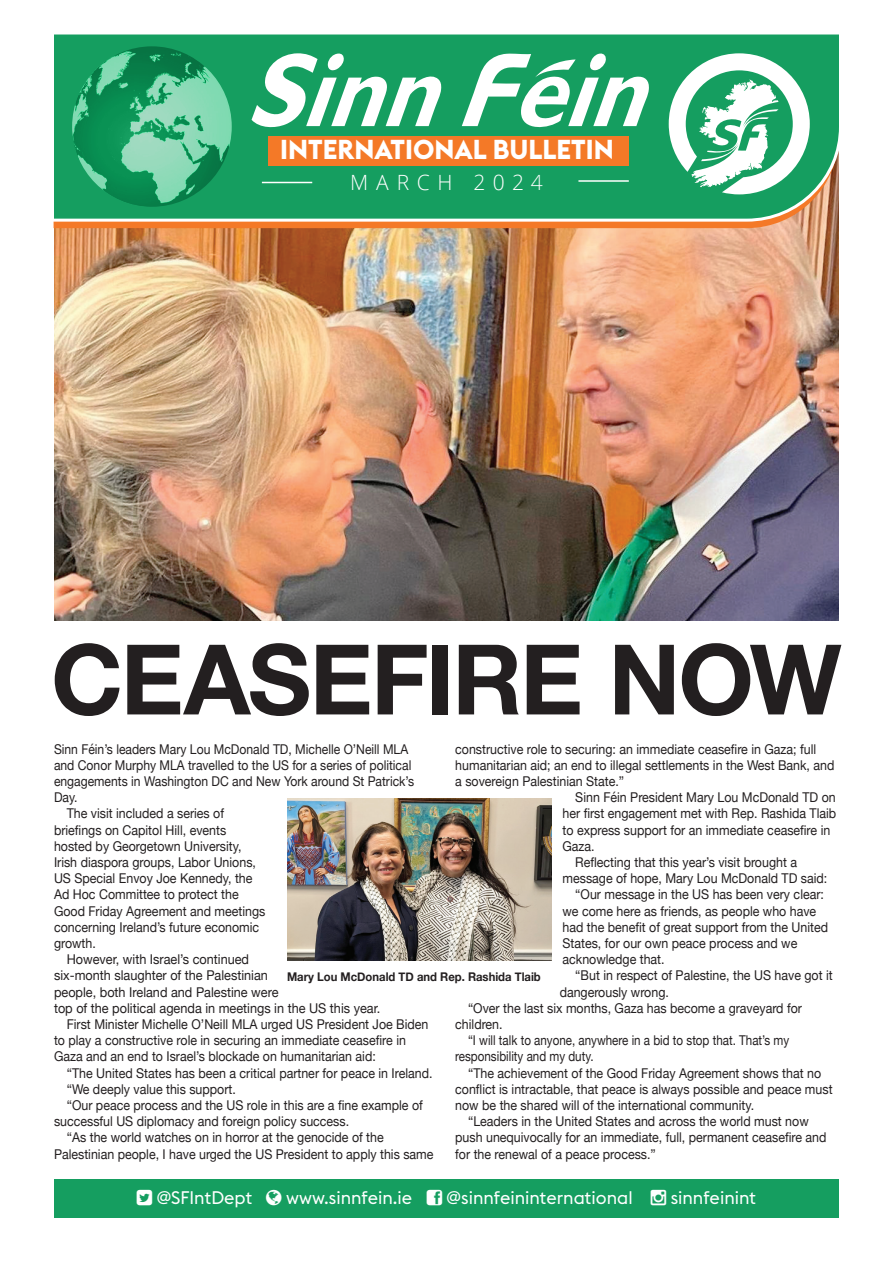
<style>
.page{position:relative;width:893px;height:1263px;background:#fff}
.page>*{position:absolute;margin:0;border:0;box-sizing:border-box;transform-origin:0 0}
.t1{font:700 97.5px "Helvetica Neue";letter-spacing:-.025em;color:#231f20}
.t2{font:700 27px "Euclid Flex";color:#fff}
.t3{font:300 21px "Open Sans";letter-spacing:.36em;color:#fff}
.t4{font:18px "Euclid Flex";color:#fff}
.t5{font:13.5px "Helvetica Neue";color:#231f20;scale:.92 1}
.t6{font:13.5px "Helvetica Neue";color:#231f20;scale:.9 1}
.t7{font:13.5px "Helvetica Neue";color:#231f20;scale:.94 1}
.t8{font:13.5px "Helvetica Neue";color:#231f20;scale:.86 1}
.t9{font:700 12px "Helvetica Neue";color:#231f20;scale:.94 1}
</style>
<div class="page">
<img style="left:54px;top:228px;width:784px;height:393px">
<svg style="left:54px;top:223px;width:784px;height:5px;background:#f17c2f"></svg>
<svg style="left:53px;top:34px;width:786px;height:189px;background:#29a166"></svg>
<svg style="left:252px;top:53px;width:190px;height:76px"></svg>
<svg style="left:462px;top:53px;width:188px;height:79px"></svg>
<hr style="left:262px;top:182px;width:50px;height:1px;background:#fff">
<hr style="left:578px;top:180px;width:51px;height:2px;background:#fff">
<div style="left:54px;top:1179px;width:785px;height:38px;background:#159e60"></div>
<div style="left:268px;top:136px;width:361px;height:29px;background:#f47927"></div>
<img style="left:72px;top:46px;width:160px;height:161px;border-radius:80px">
<svg style="left:669px;top:53px;width:141px;height:141px"></svg>
<img style="left:287px;top:799px;width:264px;height:161px">
<h2 class="t2" style="left:280px;top:134px;width:335px">INTERNATIONAL BULLETIN</h2>
<h3 class="t3" style="left:350px;top:168px;width:194px">MARCH 2024</h3>
<h1 class="t1" style="left:51px;top:603px;width:792px">CEASEFIRE NOW</h1>
<p class="t6" style="left:54px;top:739px;width:395px">Sinn Féin’s leaders Mary Lou McDonald TD, Michelle O’Neill MLA</p>
<p class="t6" style="left:54px;top:755px;width:399px">and Conor Murphy MLA travelled to the US for a series of political</p>
<p class="t6" style="left:54px;top:771px;width:402px">engagements in Washington DC and New York around St Patrick’s</p>
<p class="t6" style="left:54px;top:787px;width:28px">Day.</p>
<p class="t5" style="left:67px;top:804px;width:173px">The visit included a series of</p>
<p class="t5" style="left:54px;top:820px;width:189px">briefings on Capitol Hill, events</p>
<p class="t5" style="left:54px;top:836px;width:205px">hosted by Georgetown University,</p>
<p class="t5" style="left:54px;top:852px;width:221px">Irish diaspora groups, Labor Unions,</p>
<p class="t5" style="left:54px;top:868px;width:217px">US Special Envoy Joe Kennedy, the</p>
<p class="t5" style="left:54px;top:885px;width:202px">Ad Hoc Committee to protect the</p>
<p class="t5" style="left:54px;top:901px;width:231px">Good Friday Agreement and meetings</p>
<p class="t5" style="left:54px;top:917px;width:225px">concerning Ireland’s future economic</p>
<p class="t5" style="left:54px;top:933px;width:47px">growth.</p>
<p class="t7" style="left:67px;top:949px;width:195px">However, with Israel’s continued</p>
<p class="t7" style="left:54px;top:966px;width:229px">six-month slaughter of the Palestinian</p>
<p class="t7" style="left:54px;top:982px;width:240px">people, both Ireland and Palestine were</p>
<p class="t7" style="left:54px;top:998px;width:349px">top of the political agenda in meetings in the US this year.</p>
<p class="t5" style="left:67px;top:1014px;width:395px">First Minister Michelle O’Neill MLA urged US President Joe Biden</p>
<p class="t5" style="left:54px;top:1030px;width:384px">to play a constructive role in securing an immediate ceasefire in</p>
<p class="t5" style="left:54px;top:1047px;width:351px">Gaza and an end to Israel’s blockade on humanitarian aid:</p>
<p class="t5" style="left:67px;top:1063px;width:399px">“The United States has been a critical partner for peace in Ireland.</p>
<p class="t5" style="left:67px;top:1079px;width:185px">“We deeply value this support.</p>
<p class="t5" style="left:67px;top:1095px;width:389px">“Our peace process and the US role in this are a fine example of</p>
<p class="t5" style="left:54px;top:1111px;width:322px">successful US diplomacy and foreign policy success.</p>
<p class="t5" style="left:67px;top:1128px;width:346px">“As the world watches on in horror at the genocide of the</p>
<p class="t5" style="left:54px;top:1144px;width:414px">Palestinian people, I have urged the US President to apply this same</p>
<p class="t5" style="left:455px;top:739px;width:394px">constructive role to securing: an immediate ceasefire in Gaza; full</p>
<p class="t5" style="left:455px;top:755px;width:414px">humanitarian aid; an end to illegal settlements in the West Bank, and</p>
<p class="t5" style="left:455px;top:771px;width:185px">a sovereign Palestinian State.”</p>
<p class="t5" style="left:575px;top:787px;width:285px">Sinn Féin President Mary Lou McDonald TD on</p>
<p class="t5" style="left:563px;top:804px;width:299px">her first engagement met with Rep. Rashida Tlaib</p>
<p class="t5" style="left:563px;top:820px;width:293px">to express support for an immediate ceasefire in</p>
<p class="t5" style="left:563px;top:836px;width:36px">Gaza.</p>
<p class="t5" style="left:575px;top:852px;width:243px">Reflecting that this year’s visit brought a</p>
<p class="t5" style="left:563px;top:868px;width:289px">message of hope, Mary Lou McDonald TD said:</p>
<p class="t5" style="left:575px;top:885px;width:272px">“Our message in the US has been very clear:</p>
<p class="t5" style="left:563px;top:901px;width:277px">we come here as friends, as people who have</p>
<p class="t5" style="left:563px;top:917px;width:290px">had the benefit of great support from the United</p>
<p class="t5" style="left:563px;top:933px;width:257px">States, for our own peace process and we</p>
<p class="t5" style="left:563px;top:949px;width:113px">acknowledge that.</p>
<p class="t5" style="left:575px;top:966px;width:281px">“But in respect of Palestine, the US have got it</p>
<p class="t5" style="left:560px;top:982px;width:120px">dangerously wrong.</p>
<p class="t5" style="left:468px;top:998px;width:365px">“Over the last six months, Gaza has become a graveyard for</p>
<p class="t5" style="left:455px;top:1014px;width:53px">children.</p>
<p class="t8" style="left:468px;top:1030px;width:375px">“I will talk to anyone, anywhere in a bid to stop that. That’s my</p>
<p class="t8" style="left:455px;top:1047px;width:162px">responsibility and my duty.</p>
<p class="t5" style="left:468px;top:1063px;width:385px">“The achievement of the Good Friday Agreement shows that no</p>
<p class="t5" style="left:455px;top:1079px;width:412px">conflict is intractable, that peace is always possible and peace must</p>
<p class="t5" style="left:455px;top:1095px;width:326px">now be the shared will of the international community.</p>
<p class="t5" style="left:468px;top:1111px;width:372px">“Leaders in the United States and across the world must now</p>
<p class="t5" style="left:455px;top:1128px;width:405px">push unequivocally for an immediate, full, permanent ceasefire and</p>
<p class="t5" style="left:455px;top:1144px;width:220px">for the renewal of a peace process.”</p>
<p class="t9" style="left:287px;top:967px;width:271px">Mary Lou McDonald TD and Rep. Rashida Tlaib</p>
<h3 class="t4" style="left:157px;top:1187px;width:97px">@SFIntDept</h3>
<h3 class="t4" style="left:286px;top:1187px;width:127px">www.sinnfein.ie</h3>
<h3 class="t4" style="left:447px;top:1187px;width:188px">@sinnfeininternational</h3>
<h3 class="t4" style="left:671px;top:1187px;width:87px">sinnfeinint</h3>
</div>
